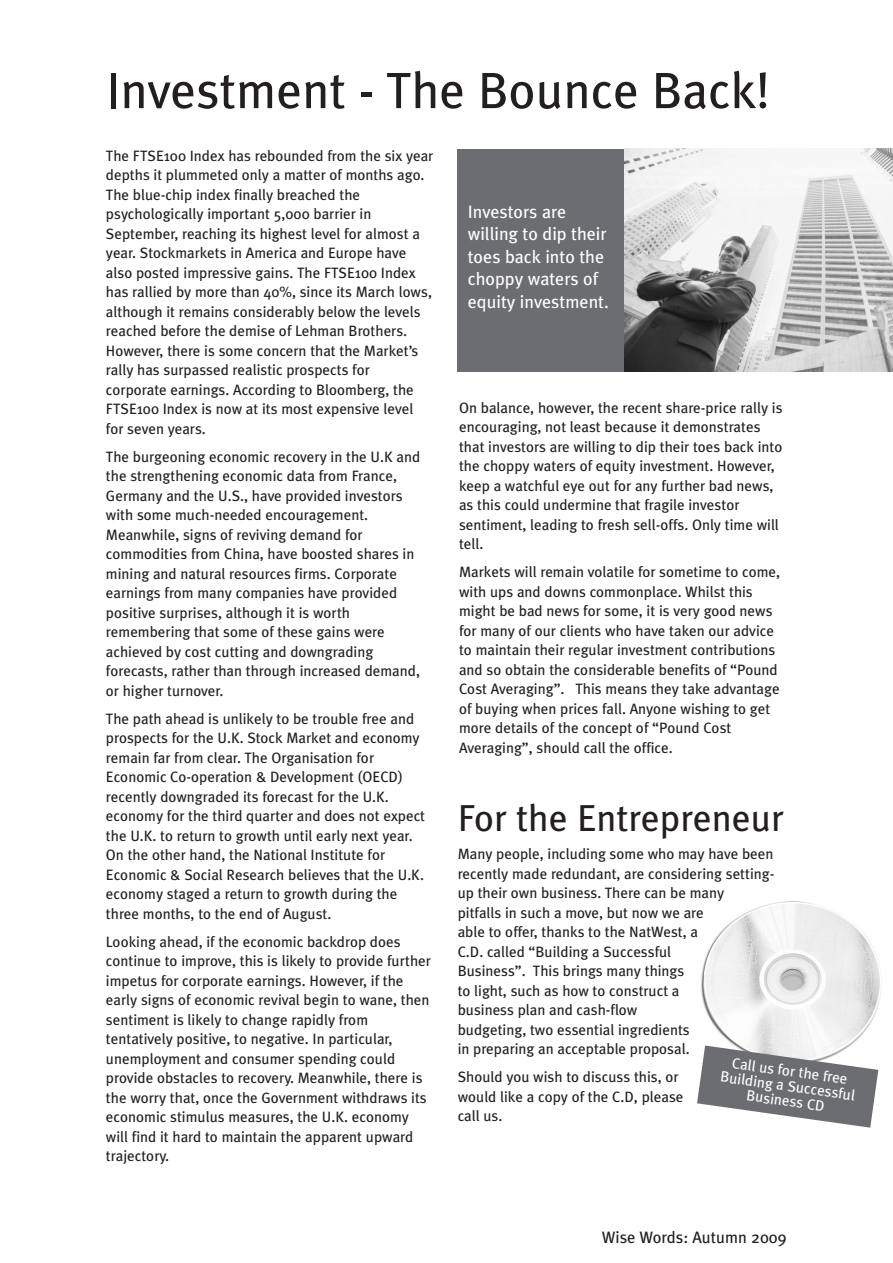
<style>
.page{position:relative;width:893px;height:1263px;background:#fff}
.page>*{position:absolute;margin:0;border:0;box-sizing:border-box;transform-origin:0 0}
.t1{font:51px "Meta Plus";color:#231f20}
.t2{font:37.5px "Meta Plus";color:#231f20}
.t3{font:18px/22.5px "Meta Plus";color:#fff}
.t4{font:16.5px "Meta Plus";color:#231f20}
.t5{font:15px/19.5px "Meta Plus";color:#231f20}
.t6{font:15px/30px "Meta Plus";color:#fff;text-align:center}
</style>
<div class="page">
<img style="left:701px;top:901px;width:180px;height:171px">
<div style="left:457px;top:149px;width:271px;height:223px;background:#6c6d70"></div>
<img style="left:625px;top:149px;width:268px;height:223px">
<svg style="left:697px;top:1045px;width:181px;height:83px"></svg>
<h1 class="t1" style="left:106px;top:61px;width:665px">Investment - The Bounce Back!</h1>
<p class="t5" style="left:106px;top:146px;width:329px">The FTSE100 Index has rebounded from the six year depths it plummeted only a matter of months ago.<br>The blue-chip index finally breached the psychologically important 5,000 barrier in September, reaching its highest level for almost a year. Stockmarkets in America and Europe have also posted impressive gains. The FTSE100 Index has rallied by more than 40%, since its March lows, although it remains considerably below the levels reached before the demise of Lehman Brothers.<br>However, there is some concern that the Market’s rally has surpassed realistic prospects for corporate earnings. According to Bloomberg, the FTSE100 Index is now at its most expensive level for seven years.</p>
<p class="t5" style="left:106px;top:447px;width:316px">The burgeoning economic recovery in the U.K and the strengthening economic data from France, Germany and the U.S., have provided investors with some much-needed encouragement.<br>Meanwhile, signs of reviving demand for commodities from China, have boosted shares in mining and natural resources firms. Corporate earnings from many companies have provided positive surprises, although it is worth remembering that some of these gains were achieved by cost cutting and downgrading forecasts, rather than through increased demand, or higher turnover.</p>
<p class="t5" style="left:106px;top:709px;width:321px">The path ahead is unlikely to be trouble free and prospects for the U.K. Stock Market and economy remain far from clear. The Organisation for Economic Co-operation &amp; Development (OECD) recently downgraded its forecast for the U.K. economy for the third quarter and does not expect the U.K. to return to growth until early next year.<br>On the other hand, the National Institute for Economic &amp; Social Research believes that the U.K. economy staged a return to growth during the three months, to the end of August.</p>
<p class="t5" style="left:106px;top:932px;width:326px">Looking ahead, if the economic backdrop does continue to improve, this is likely to provide further impetus for corporate earnings. However, if the early signs of economic revival begin to wane, then sentiment is likely to change rapidly from tentatively positive, to negative. In particular, unemployment and consumer spending could provide obstacles to recovery. Meanwhile, there is the worry that, once the Government withdraws its economic stimulus measures, the U.K. economy will find it hard to maintain the apparent upward trajectory.</p>
<p class="t3" style="left:468px;top:200px;width:143px">Investors are willing to dip their toes back into the choppy waters of equity investment.</p>
<p class="t5" style="left:459px;top:398px;width:325px">On balance, however, the recent share-price rally is encouraging, not least because it demonstrates that investors are willing to dip their toes back into the choppy waters of equity investment. However, keep a watchful eye out for any further bad news, as this could undermine that fragile investor sentiment, leading to fresh sell-offs. Only time will tell.</p>
<p class="t5" style="left:459px;top:562px;width:323px">Markets will remain volatile for sometime to come, with ups and downs commonplace. Whilst this might be bad news for some, it is very good news for many of our clients who have taken our advice to maintain their regular investment contributions and so obtain the considerable benefits of “Pound Cost Averaging”. This means they take advantage of buying when prices fall. Anyone wishing to get more details of the concept of “Pound Cost Averaging”, should call the office.</p>
<h2 class="t2" style="left:458px;top:796px;width:328px">For the Entrepreneur</h2>
<p class="t5" style="left:458px;top:844px;width:318px">Many people, including some who may have been recently made redundant, are considering setting&shy;up their own business. There can be many<br>pitfalls in such a move, but now we are<br>able to offer, thanks to the NatWest, a<br>C.D. called “Building a Successful<br>Business”. This brings many things<br>to light, such as how to construct a<br>business plan and cash-flow<br>budgeting, two essential ingredients<br>in preparing an acceptable proposal.</p>
<p class="t5" style="left:458px;top:1067px;width:227px">Should you wish to discuss this, or would like a copy of the C.D, please call us.</p>
<p class="t6" style="left:734px;top:1048px;width:118px;rotate:8deg">Call us for the free<br>Business CD</p>
<p class="t6" style="left:723px;top:1061px;width:137px;rotate:8deg">Building a Successful</p>
<p class="t4" style="left:602px;top:1228px;width:186px">Wise Words: Autumn 2009</p>
</div>
